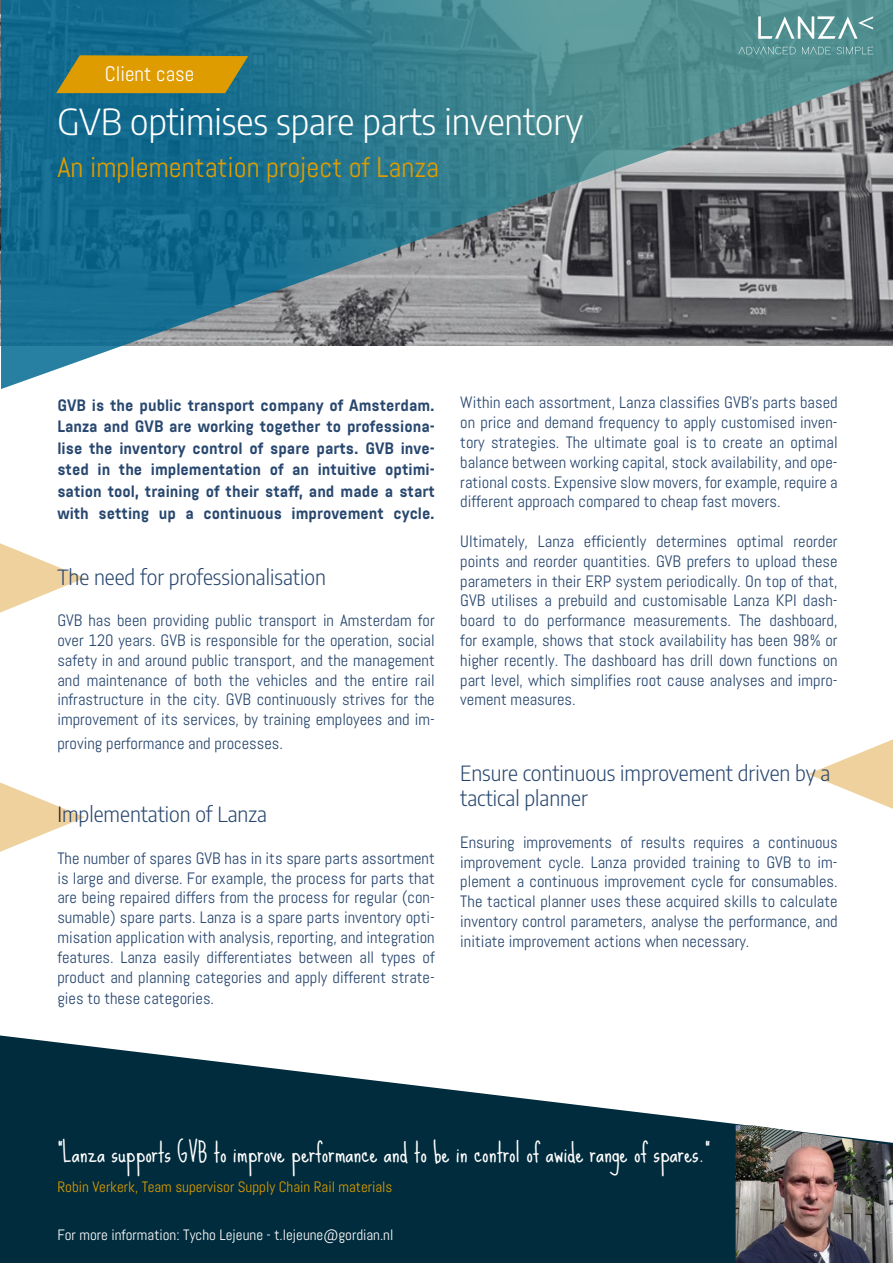
<style>
.page{position:relative;width:893px;height:1263px;background:#fff}
.page>*{position:absolute;margin:0;border:0;box-sizing:border-box;transform-origin:0 0}
.t1{font:300 semi-condensed 36px "Encode Sans";color:#fff}
.t2{font:28.5px "Abel";color:#de9c00}
.t3{font:25.5px "Sue Ellen Francisco";color:#fff}
.t4{font:300 semi-condensed 21px/25.2px "Encode Sans";color:#28476f}
.t5{font:21px "Abel";color:#fff}
.t6{font:16.5px/19.8px "Abel";color:#28476f;text-align:justify}
.t7{font:700 16.5px/21.6px "Abel Pro";color:#28476f;text-align:justify}
.t8{font:15px "Abel";color:#fff}
.t9{font:15px "Abel";color:#de9c00}
.s1{color:#231f20}
</style>
<div class="page">
<svg style="left:0;top:1035px;width:744px;height:228px;fill:#002c3d"></svg>
<svg style="left:808px;top:739px;width:85px;height:70px"></svg>
<svg style="left:0;top:782px;width:85px;height:70px"></svg>
<svg style="left:0;top:543px;width:85px;height:70px"></svg>
<svg style="left:1px;top:0;width:892px;height:389px;background:#5a8794"></svg>
<svg style="left:55px;top:55px;width:195px;height:39px;background:#bc9417"></svg>
<img style="left:736px;top:1125px;width:157px;height:138px">
<svg style="left:738px;top:47px;width:58px;height:7px"></svg>
<svg style="left:802px;top:47px;width:29px;height:7px"></svg>
<svg style="left:837px;top:47px;width:36px;height:7px"></svg>
<svg style="left:758px;top:16px;width:115px;height:23px"></svg>
<p class="t5" style="left:105px;top:60px;width:91px">Client case</p>
<p class="t1" style="left:57px;top:96px;width:527px">GVB optimises spare parts inventory</p>
<p class="t2" style="left:57px;top:149px;width:383px">An implementation project of Lanza</p>
<p class="t7" style="left:57px;top:394px;width:379px">GVB is the public transport company of Amsterdam.<br>Lanza and GVB are working together to professiona&shy;lise the inventory control of spare parts. GVB inve&shy;sted in the implementation of an intuitive optimi&shy;sation tool, training of their staff, and made a start with setting up a continuous improvement cycle.</p>
<p class="t4" style="left:57px;top:563px;width:270px">The need for professionalisation</p>
<p class="t6" style="left:57px;top:610px;width:379px">GVB has been providing public transport in Amsterdam for over 120 years. GVB is responsible for the operation, social safety in and around public transport, and the management and maintenance of both the vehicles and the entire rail infrastructure in the city. GVB continuously strives for the improvement of its services, by training employees and im-</p>
<p class="t6" style="left:57px;top:733px;width:227px">proving performance and processes.</p>
<p class="t4" style="left:57px;top:801px;width:211px"><span class="s1">I</span>mplementation of Lanza</p>
<p class="t6" style="left:57px;top:848px;width:379px">The number of spares GVB has in its spare parts assortment is large and diverse. For example, the process for parts that are being repaired differs from the process for regular (con&shy;sumable) spare parts. Lanza is a spare parts inventory opti&shy;misation application with analysis, reporting, and integration features. Lanza easily differentiates between all types of product and planning categories and apply different strate-</p>
<p class="t6" style="left:57px;top:988px;width:158px">gies to these categories.</p>
<p class="t6" style="left:460px;top:393px;width:379px">Within each assortment, Lanza classifies GVB’s parts based on price and demand frequency to apply customised inven&shy;tory strategies. The ultimate goal is to create an optimal balance between working capital, stock availability, and ope&shy;rational costs. Expensive slow movers, for example, require a different approach compared to cheap fast movers.</p>
<p class="t6" style="left:460px;top:531px;width:379px">Ultimately, Lanza efficiently determines optimal reorder points and reorder quantities. GVB prefers to upload these parameters in their ERP system periodically. On top of that, GVB utilises a prebuild and customisable Lanza KPI dash&shy;board to do performance measurements. The dashboard, for example, shows that stock availability has been 98% or higher recently. The dashboard has drill down functions on part level, which simplifies root cause analyses and impro&shy;vement measures.</p>
<p class="t4" style="left:460px;top:760px;width:372px">Ensure continuous improvement driven by a tactical planner</p>
<p class="t6" style="left:460px;top:832px;width:379px">Ensuring improvements of results requires a continuous improvement cycle. Lanza provided training to GVB to im&shy;plement a continuous improvement cycle for consumables.<br>The tactical planner uses these acquired skills to calculate inventory control parameters, analyse the performance, and initiate improvement actions when necessary.</p>
<p class="t3" style="left:57px;top:1138px;width:654px">“Lanza supports GVB to improve performance and to be in control of awide range of spares.”</p>
<p class="t9" style="left:57px;top:1177px;width:337px">Robin Verkerk, Team supervisor Supply Chain Rail materials</p>
<p class="t8" style="left:57px;top:1225px;width:338px">For more information: Tycho Lejeune - t.lejeune@gordian.nl</p>
</div>
